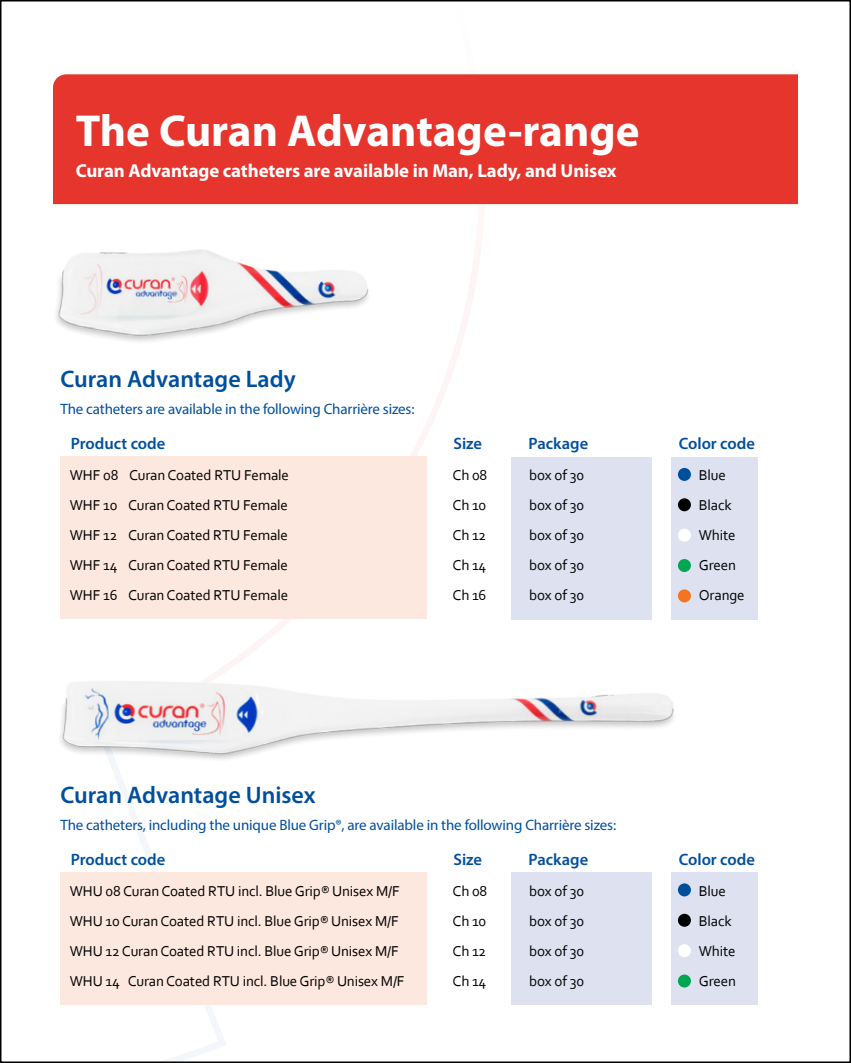
<style>
.page{position:relative;width:851px;height:1063px;background:#fff}
.page>*{position:absolute;margin:0;border:0;box-sizing:border-box;transform-origin:0 0}
.t1{font:700 45px "Myriad Pro";color:#fff}
.t2{font:600 24px "Myriad Pro";color:#004f9d}
.t3{font:700 18.75px "Myriad Pro";letter-spacing:-.005em;color:#fff}
.t4{font:600 16.5px "Myriad Pro";color:#004f9d}
.t5{font:15px "Corbel";letter-spacing:-.01em;color:#000}
.t6{font:15px "Myriad Pro";letter-spacing:-.01em;color:#004f9d}
</style>
<div class="page">
<svg style="left:113px;top:770px;width:113px;height:290px"></svg>
<div style="left:60px;top:456px;width:367px;height:163px;background:#fce8de"></div>
<div style="left:671px;top:457px;width:86px;height:162px;background:#dee1f0"></div>
<div style="left:510px;top:457px;width:141px;height:162px;background:#dee1f0"></div>
<div style="left:677px;top:468px;width:13px;height:13px;background:#004f9d;border-radius:50%"></div>
<div style="left:677px;top:589px;width:13px;height:13px;background:#f47421;border-radius:50%"></div>
<div style="left:677px;top:559px;width:13px;height:13px;background:#00a651;border-radius:50%"></div>
<div style="left:677px;top:529px;width:13px;height:13px;background:#fff;border-radius:50%"></div>
<div style="left:677px;top:498px;width:13px;height:13px;background:#000;border-radius:50%"></div>
<div style="left:60px;top:872px;width:367px;height:133px;background:#fce8de"></div>
<div style="left:671px;top:872px;width:86px;height:133px;background:#dee1f0"></div>
<div style="left:510px;top:872px;width:141px;height:133px;background:#dee1f0"></div>
<div style="left:677px;top:883px;width:13px;height:13px;background:#004f9d;border-radius:50%"></div>
<div style="left:677px;top:975px;width:13px;height:13px;background:#00a651;border-radius:50%"></div>
<div style="left:677px;top:944px;width:13px;height:13px;background:#fff;border-radius:50%"></div>
<div style="left:677px;top:914px;width:13px;height:13px;background:#000;border-radius:50%"></div>
<div style="left:53px;top:74px;width:744px;height:130px;background:#e6352d"></div>
<img style="left:56px;top:249px;width:313px;height:93px">
<img style="left:60px;top:681px;width:614px;height:89px">
<h1 class="t1" style="left:76px;top:106px;width:565px">The Curan Advantage-range</h1>
<p class="t3" style="left:76px;top:160px;width:542px">Curan Advantage catheters are available in Man, Lady, and Unisex</p>
<h2 class="t2" style="left:60px;top:364px;width:237px">Curan Advantage Lady</h2>
<p class="t6" style="left:60px;top:400px;width:355px">The catheters are available in the following Charrière sizes:</p>
<p class="t4" style="left:71px;top:433px;width:96px">Product code</p>
<p class="t4" style="left:453px;top:433px;width:30px">Size</p>
<p class="t4" style="left:528px;top:433px;width:61px">Package</p>
<p class="t4" style="left:678px;top:433px;width:78px">Color code</p>
<p class="t5" style="left:70px;top:466px;width:221px">WHF 08 Curan Coated RTU Female</p>
<p class="t5" style="left:452px;top:466px;width:36px">Ch 08</p>
<p class="t5" style="left:529px;top:466px;width:56px">box of 30</p>
<p class="t5" style="left:698px;top:466px;width:29px">Blue</p>
<p class="t5" style="left:70px;top:496px;width:220px">WHF 10 Curan Coated RTU Female</p>
<p class="t5" style="left:452px;top:496px;width:35px">Ch 10</p>
<p class="t5" style="left:529px;top:496px;width:56px">box of 30</p>
<p class="t5" style="left:698px;top:496px;width:34px">Black</p>
<p class="t5" style="left:70px;top:526px;width:220px">WHF 12 Curan Coated RTU Female</p>
<p class="t5" style="left:452px;top:526px;width:35px">Ch 12</p>
<p class="t5" style="left:529px;top:526px;width:56px">box of 30</p>
<p class="t5" style="left:698px;top:526px;width:38px">White</p>
<p class="t5" style="left:70px;top:556px;width:220px">WHF 14 Curan Coated RTU Female</p>
<p class="t5" style="left:452px;top:556px;width:35px">Ch 14</p>
<p class="t5" style="left:529px;top:556px;width:56px">box of 30</p>
<p class="t5" style="left:698px;top:556px;width:39px">Green</p>
<p class="t5" style="left:70px;top:586px;width:220px">WHF 16 Curan Coated RTU Female</p>
<p class="t5" style="left:452px;top:586px;width:35px">Ch 16</p>
<p class="t5" style="left:529px;top:586px;width:56px">box of 30</p>
<p class="t5" style="left:698px;top:586px;width:47px">Orange</p>
<h2 class="t2" style="left:60px;top:779px;width:256px">Curan Advantage Unisex</h2>
<p class="t6" style="left:60px;top:815px;width:557px">The catheters, including the unique Blue Grip®, are available in the following Charrière sizes:</p>
<p class="t4" style="left:71px;top:849px;width:96px">Product code</p>
<p class="t4" style="left:453px;top:849px;width:30px">Size</p>
<p class="t4" style="left:528px;top:849px;width:61px">Package</p>
<p class="t4" style="left:678px;top:849px;width:78px">Color code</p>
<p class="t5" style="left:70px;top:881px;width:331px">WHU 08 Curan Coated RTU incl. Blue Grip® Unisex M/F</p>
<p class="t5" style="left:452px;top:881px;width:36px">Ch 08</p>
<p class="t5" style="left:529px;top:881px;width:56px">box of 30</p>
<p class="t5" style="left:698px;top:881px;width:29px">Blue</p>
<p class="t5" style="left:70px;top:911px;width:330px">WHU 10 Curan Coated RTU incl. Blue Grip® Unisex M/F</p>
<p class="t5" style="left:452px;top:911px;width:35px">Ch 10</p>
<p class="t5" style="left:529px;top:911px;width:56px">box of 30</p>
<p class="t5" style="left:698px;top:911px;width:34px">Black</p>
<p class="t5" style="left:70px;top:941px;width:330px">WHU 12 Curan Coated RTU incl. Blue Grip® Unisex M/F</p>
<p class="t5" style="left:452px;top:941px;width:35px">Ch 12</p>
<p class="t5" style="left:529px;top:941px;width:56px">box of 30</p>
<p class="t5" style="left:698px;top:941px;width:38px">White</p>
<p class="t5" style="left:70px;top:971px;width:336px">WHU 14 Curan Coated RTU incl. Blue Grip® Unisex M/F</p>
<p class="t5" style="left:452px;top:971px;width:35px">Ch 14</p>
<p class="t5" style="left:529px;top:971px;width:56px">box of 30</p>
<p class="t5" style="left:698px;top:971px;width:39px">Green</p>
</div>
